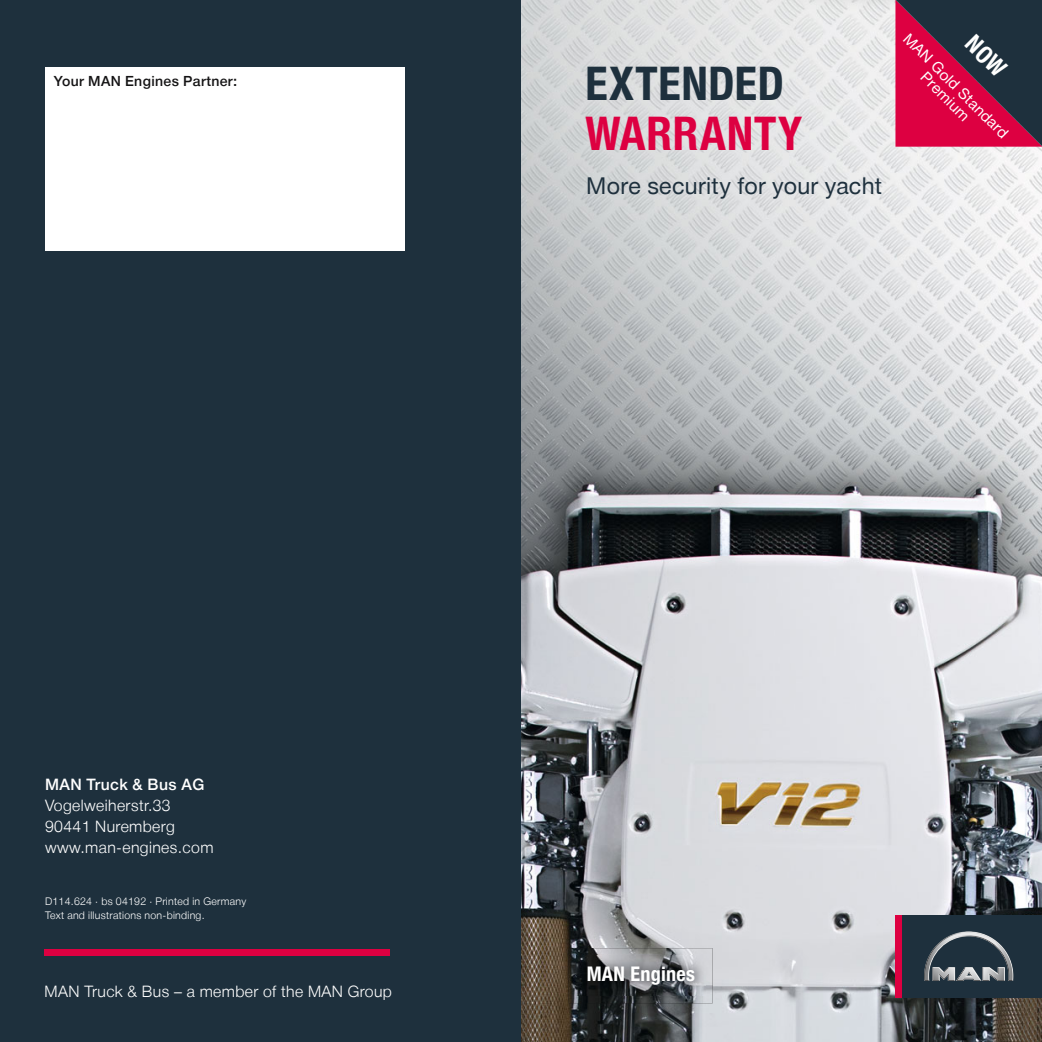
<style>
.page{position:relative;width:1042px;height:1042px;background:#fff}
.page>*{position:absolute;margin:0;border:0;box-sizing:border-box;transform-origin:0 0}
.t1{font:700 46.38px "Man Global Condensed";letter-spacing:.01em;color:#1e303d}
.t2{font:700 46.38px "Man Global Condensed";letter-spacing:.02em;color:#dd0041}
.t3{font:23.1px "Man Global";letter-spacing:.015em;color:#1e303d}
.t4{font:700 20.12px "Man Global Condensed";letter-spacing:.015em;color:#fff}
.t5{font:300 15.75px/21px "Man Global";letter-spacing:.025em;color:#fff}
.t6{font:500 15.75px "Man Global";letter-spacing:.025em;color:#fff}
.t7{font:15.22px "Man Global";color:#fff}
.t8{font:500 14px "Man Global";letter-spacing:.025em;color:#141314}
.t9{font:300 10.5px/14px "Man Global";letter-spacing:.025em;color:#fff}
</style>
<div class="page">
<div style="left:0;top:0;width:521px;height:1042px;background:#1e303d"></div>
<img style="left:521px;top:0;width:521px;height:1042px">
<div style="left:895px;top:915px;width:7px;height:82px;background:#dd0041"></div>
<svg style="left:902px;top:915px;width:140px;height:82px;background:#31414c"></svg>
<div style="left:45px;top:67px;width:359px;height:183px;background:#fff"></div>
<div style="left:45px;top:949px;width:345px;height:6px;background:#dd0041"></div>
<img style="left:568px;top:948px;width:144px;height:55px">
<img style="left:576px;top:955px;width:129px;height:41px">
<svg style="left:895px;top:0;width:147px;height:147px;background:#7e1940"></svg>
<p class="t8" style="left:54px;top:72px;width:185px">Your MAN Engines Partner:</p>
<h1 class="t1" style="left:585px;top:54px;width:200px">EXTENDED</h1>
<h1 class="t2" style="left:585px;top:105px;width:218px">WARRANTY</h1>
<h2 class="t3" style="left:586px;top:172px;width:297px">More security for your yacht</h2>
<p class="t7" style="left:912px;top:30px;width:143px;rotate:45deg">MAN Gold Standard</p>
<p class="t7" style="left:929px;top:68px;width:63px;rotate:45deg">Premium</p>
<p class="t6" style="left:45px;top:775px;width:161px">MAN Truck &amp; Bus AG</p>
<p class="t5" style="left:45px;top:795px;width:170px">Vogelweiherstr.33<br>90441 Nuremberg www.man-engines.com</p>
<p class="t9" style="left:45px;top:894px;width:203px">D114.624 · bs 04192 · Printed in Germany<br>Text and illustrations non-binding.</p>
<p class="t5" style="left:45px;top:980px;width:349px">MAN Truck &amp; Bus – a member of the MAN Group</p>
<p class="t4" style="left:587px;top:961px;width:110px">MAN Engines</p>
</div>
